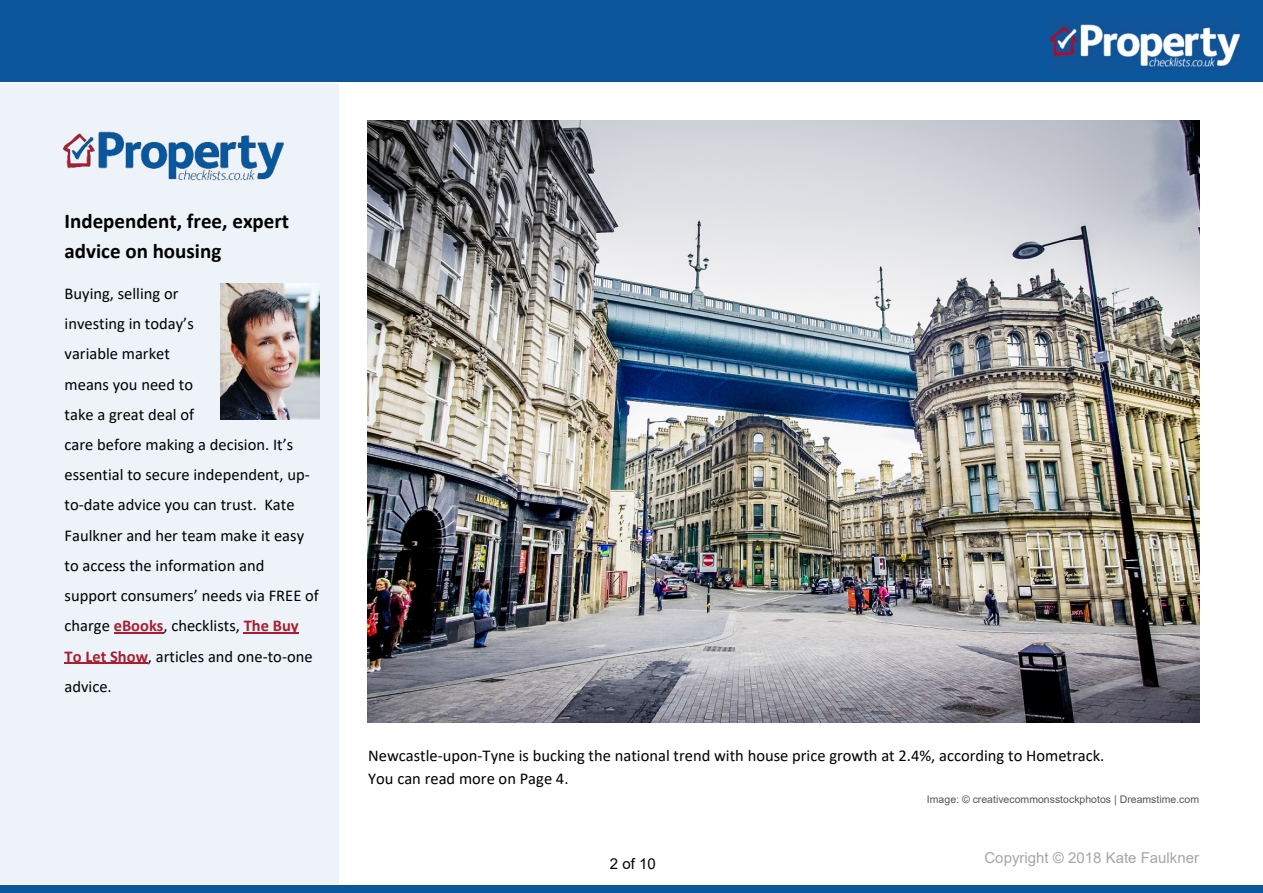
<style>
.page{position:relative;width:1263px;height:893px;background:#fff}
.page>*{position:absolute;margin:0;border:0;box-sizing:border-box;transform-origin:0 0}
.t1{font:700 21px/30px "Calibri";color:#000}
.t2{font:16.5px/30.3px "Calibri";color:#000}
.t3{font:15px "Arial";color:#a6a6a6}
.t4{font:15px "Arial";color:#000}
.t5{font:10.5px "Arial";color:#565656}
.s1{font-weight:700;color:#a81e33}
</style>
<div class="page">
<div style="left:0;top:0;width:1263px;height:81px;background:#0a579e"></div>
<img style="left:1049px;top:21px;width:192px;height:49px">
<div style="left:0;top:885px;width:1263px;height:8px;background:#0a579e"></div>
<div style="left:0;top:84px;width:339px;height:800px;background:#edf3f8"></div>
<hr style="left:114px;top:633px;width:50px;height:1px;background:#a81e33">
<hr style="left:244px;top:633px;width:55px;height:1px;background:#a81e33">
<hr style="left:65px;top:663px;width:83px;height:1px;background:#a81e33">
<img style="left:63px;top:131px;width:221px;height:50px">
<img style="left:220px;top:283px;width:99px;height:137px">
<img style="left:368px;top:121px;width:832px;height:602px">
<p class="t1" style="left:65px;top:208px;width:226px">Independent, free, expert advice on housing</p>
<p class="t2" style="left:65px;top:280px;width:256px">Buying, selling or<br>investing in today’s<br>variable market<br>means you need to<br>take a great deal of<br>care before making a decision. It’s essential to secure independent, up&shy;to-date advice you can trust. Kate<br>Faulkner and her team make it easy to access the information and support consumers’ needs via FREE of charge <span class="s1">eBooks</span>, checklists, <span class="s1">The Buy<br>To Let Show</span>, articles and one-to-one advice.</p>
<p class="t2" style="left:368px;top:746px;width:738px;line-height:22.5px">Newcastle-upon-Tyne is bucking the national trend with house price growth at 2.4%, according to Hometrack.<br>You can read more on Page 4.</p>
<p class="t5" style="left:927px;top:795px;width:274px">Image: © creativecommonsstockphotos | Dreamstime.com</p>
<p class="t4" style="left:610px;top:858px;width:47px">2 of 10</p>
<p class="t3" style="left:984px;top:852px;width:216px">Copyright © 2018 Kate Faulkner</p>
</div>
